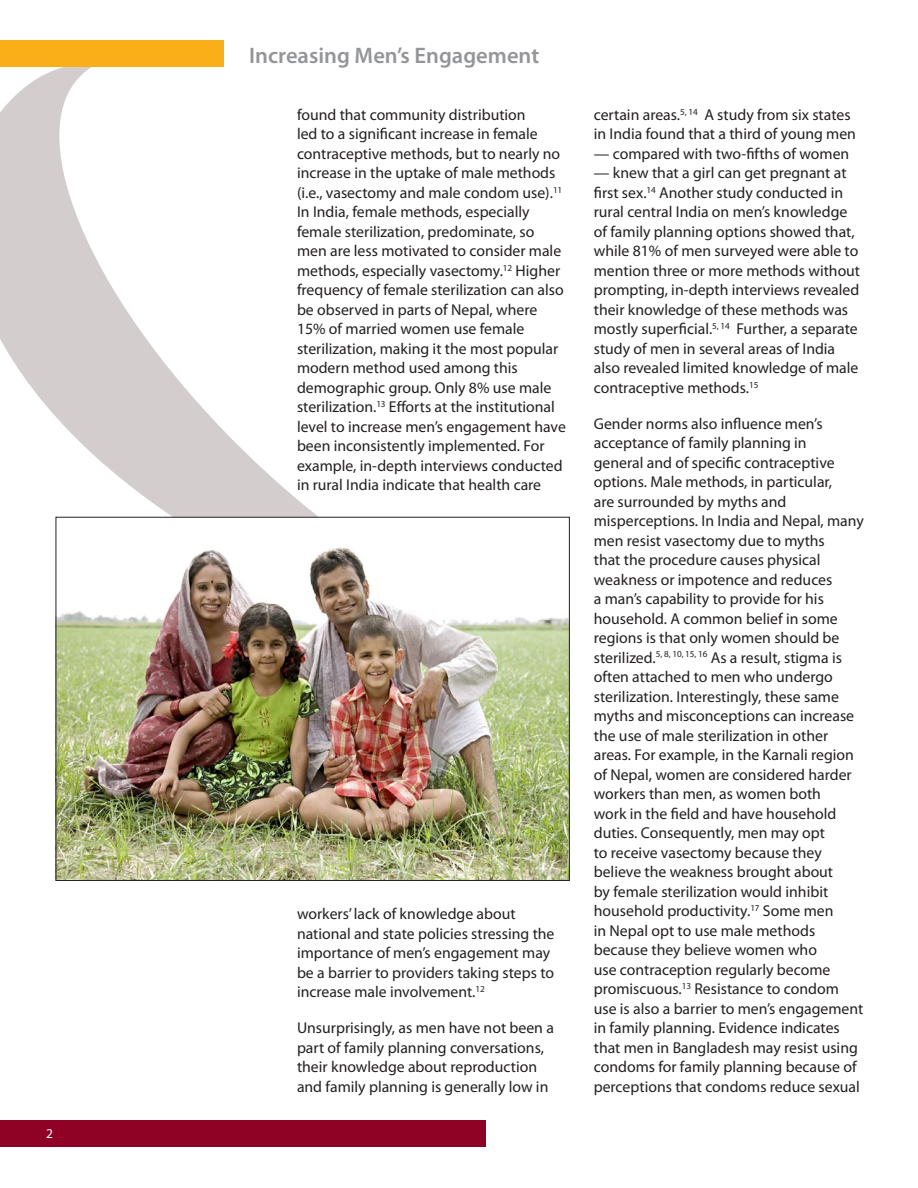
<style>
.page{position:relative;width:918px;height:1188px;background:#fff}
.page>*{position:absolute;margin:0;border:0;box-sizing:border-box;transform-origin:0 0}
.head_-_main_secondar{font:600 22.5px "Myriad Pro";color:#939598}
.body{font:15.75px/19.5px "Myriad Pro";color:#231f20}
.bullet{font:13.5px "Myriad Pro";color:#fff}
</style>
<div class="page">
<svg style="left:0;top:67px;width:552px;height:575px"></svg>
<div style="left:0;top:40px;width:224px;height:27px;background:#faaf18"></div>
<div style="left:0;top:1120px;width:486px;height:27px;background:#900126"></div>
<img style="left:58px;top:519px;width:510px;height:360px">
<p class="bullet" style="left:46px;top:1125px;width:8px">2</p>
<p class="head_-_main_secondar" style="left:249px;top:41px;width:292px">Increasing Men’s Engagement</p>
<p class="body" style="left:297px;top:105px;width:270px">found that community distribution<br>led to a significant increase in female contraceptive methods, but to nearly no increase in the uptake of male methods (i.e., vasectomy and male condom use).<sup>11<br></sup>In India, female methods, especially female sterilization, predominate, so men are less motivated to consider male methods, especially vasectomy.<sup>12</sup> Higher frequency of female sterilization can also be observed in parts of Nepal, where 15% of married women use female sterilization, making it the most popular modern method used among this demographic group. Only 8% use male sterilization.<sup>13</sup> Efforts at the institutional level to increase men’s engagement have been inconsistently implemented. For example, in-depth interviews conducted in rural India indicate that health care</p>
<p class="body" style="left:297px;top:904px;width:259px">workers’ lack of knowledge about national and state policies stressing the importance of men’s engagement may be a barrier to providers taking steps to increase male involvement.<sup>12</sup></p>
<p class="body" style="left:297px;top:1018px;width:258px">Unsurprisingly, as men have not been a part of family planning conversations, their knowledge about reproduction and family planning is generally low in</p>
<p class="body" style="left:594px;top:105px;width:264px">certain areas.<sup>5,</sup> <sup>14</sup> A study from six states in India found that a third of young men</p>
<p class="body" style="left:594px;top:144px;width:257px">— compared with two-fifths of women</p>
<p class="body" style="left:594px;top:163px;width:268px">— knew that a girl can get pregnant at first sex.<sup>14</sup> Another study conducted in rural central India on men’s knowledge of family planning options showed that, while 81% of men surveyed were able to mention three or more methods without prompting, in-depth interviews revealed their knowledge of these methods was mostly superficial.<sup>5,</sup> <sup>14</sup> Further, a separate study of men in several areas of India also revealed limited knowledge of male contraceptive methods.<sup>15</sup></p>
<p class="body" style="left:594px;top:413px;width:272px">Gender norms also influence men’s acceptance of family planning in<br>general and of specific contraceptive options. Male methods, in particular,<br>are surrounded by myths and misperceptions. In India and Nepal, many men resist vasectomy due to myths<br>that the procedure causes physical weakness or impotence and reduces<br>a man’s capability to provide for his household. A common belief in some regions is that only women should be sterilized.<sup>5,</sup> <sup>8,</sup> <sup>10,</sup> <sup>15,</sup> <sup>16</sup> As a result, stigma is often attached to men who undergo sterilization. Interestingly, these same myths and misconceptions can increase the use of male sterilization in other areas. For example, in the Karnali region of Nepal, women are considered harder workers than men, as women both<br>work in the field and have household duties. Consequently, men may opt<br>to receive vasectomy because they believe the weakness brought about<br>by female sterilization would inhibit household productivity.<sup>17</sup> Some men<br>in Nepal opt to use male methods because they believe women who<br>use contraception regularly become promiscuous.<sup>13</sup> Resistance to condom use is also a barrier to men’s engagement in family planning. Evidence indicates that men in Bangladesh may resist using condoms for family planning because of perceptions that condoms reduce sexual</p>
</div>
